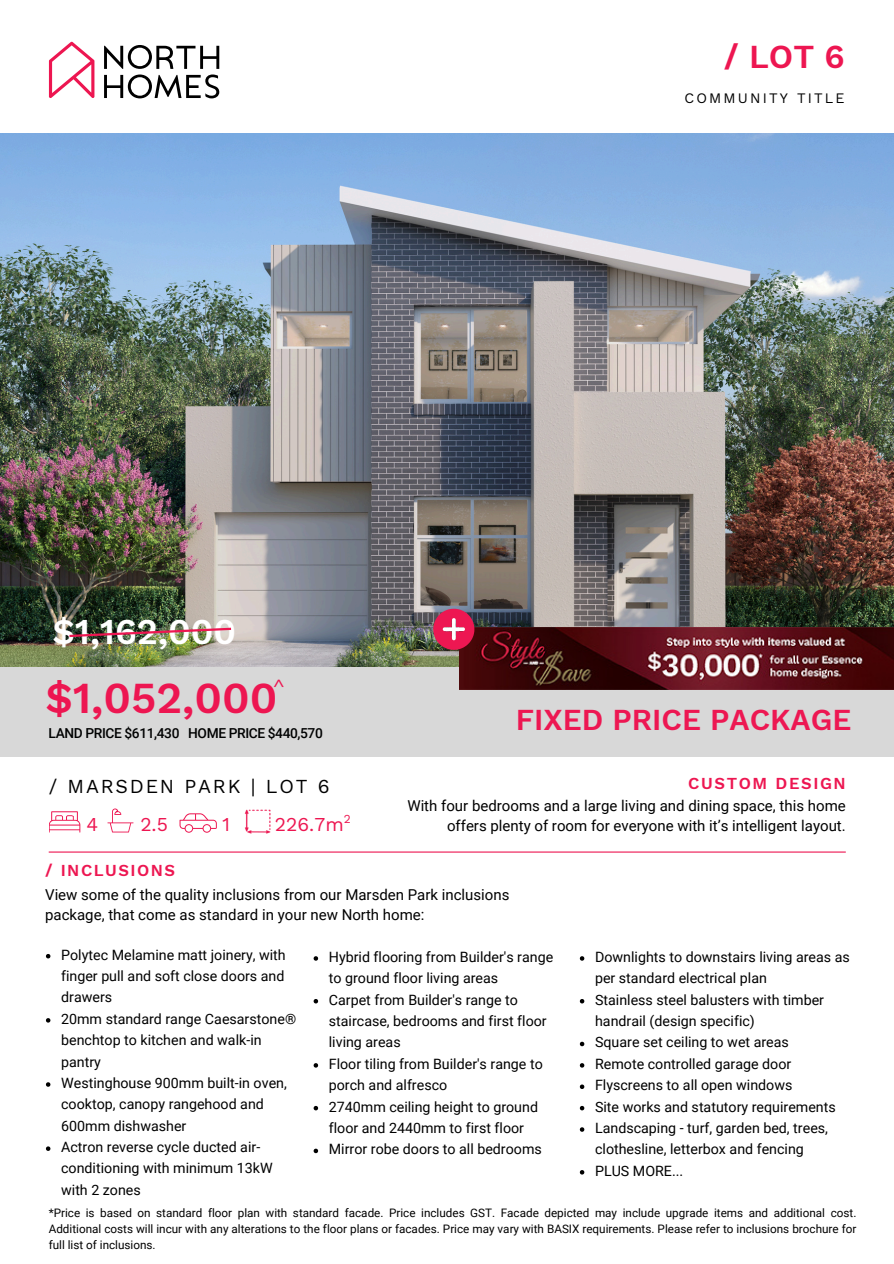
<style>
.page{position:relative;width:894px;height:1264px;background:#fff}
.page>*{position:absolute;margin:0;border:0;box-sizing:border-box;transform-origin:0 0}
.t1{font:600 43.5px "Work Sans";color:#ed1651}
.t2{font:600 35.7px "Work Sans";color:#fff}
.t3{font:600 33px "Work Sans";color:#ed1651}
.t4{font:600 30px "Work Sans";color:#ed1752}
.t5{font:19.5px "Work Sans";letter-spacing:.095em;color:#000}
.t6{font:19.35px "Work Sans";color:#ed1651}
.t7{font:19.35px "Work Sans";color:#ed1752}
.t8{font:600 16.5px "Work Sans";letter-spacing:.095em;color:#ed1651}
.t9{font:15px/20.2px "Roboto";color:#000}
.t10{font:14.25px/21.3px "Roboto";color:#000}
.t11{font:14.25px "Work Sans";letter-spacing:.15em;color:#000}
.t12{font:500 13.8px "Roboto";letter-spacing:-.03em;color:#000101}
.t13{font:12px "Work Sans";color:#ed1651}
.t14{font:11.7px/15.6px "Roboto";color:#000;text-align:justify}
</style>
<div class="page">
<svg style="left:49px;top:42px;width:45px;height:56px"></svg>
<svg style="left:104px;top:45px;width:115px;height:53px"></svg>
<hr style="left:49px;top:851px;width:796px;height:1px;background:#ed1651">
<svg style="left:49px;top:811px;width:31px;height:21px"></svg>
<svg style="left:107px;top:808px;width:26px;height:24px"></svg>
<svg style="left:179px;top:813px;width:38px;height:19px"></svg>
<img style="left:244px;top:809px;width:27px;height:24px">
<img style="left:0;top:133px;width:893px;height:534px">
<div style="left:0;top:667px;width:893px;height:89px;background:#d8d8d8"></div>
<img style="left:67px;top:626px;width:166px;height:12px">
<svg style="left:46px;top:954px;width:4px;height:4px"></svg>
<svg style="left:46px;top:1018px;width:4px;height:4px"></svg>
<svg style="left:46px;top:1082px;width:4px;height:4px"></svg>
<svg style="left:46px;top:1146px;width:4px;height:4px"></svg>
<svg style="left:313px;top:956px;width:5px;height:4px"></svg>
<svg style="left:313px;top:999px;width:5px;height:4px"></svg>
<svg style="left:313px;top:1063px;width:5px;height:4px"></svg>
<svg style="left:313px;top:1105px;width:5px;height:5px"></svg>
<svg style="left:313px;top:1148px;width:5px;height:5px"></svg>
<svg style="left:579px;top:956px;width:5px;height:4px"></svg>
<svg style="left:579px;top:999px;width:5px;height:4px"></svg>
<svg style="left:579px;top:1041px;width:5px;height:5px"></svg>
<svg style="left:579px;top:1063px;width:5px;height:4px"></svg>
<svg style="left:579px;top:1084px;width:5px;height:4px"></svg>
<svg style="left:579px;top:1105px;width:5px;height:5px"></svg>
<svg style="left:579px;top:1127px;width:5px;height:4px"></svg>
<svg style="left:579px;top:1170px;width:5px;height:4px"></svg>
<img style="left:459px;top:627px;width:434px;height:62px">
<svg style="left:433px;top:608px;width:41px;height:42px;background:#cb3962"></svg>
<p class="t3" style="left:723px;top:37px;width:122px">/ LOT 6</p>
<p class="t11" style="left:684px;top:90px;width:162px">COMMUNITY TITLE</p>
<h2 class="t2" style="left:53px;top:610px;width:185px">$1,162,000</h2>
<p class="t1" style="left:45px;top:672px;width:233px">$1,052,000</p>
<p class="t7" style="left:273px;top:676px;width:12px">^</p>
<p class="t12" style="left:49px;top:724px;width:276px">LAND PRICE $611,430 HOME PRICE $440,570</p>
<h3 class="t5" style="left:49px;top:774px;width:282px">/ MARSDEN PARK | LOT 6</h3>
<p class="t6" style="left:87px;top:813px;width:13px">4</p>
<p class="t6" style="left:140px;top:812px;width:29px">2.5</p>
<p class="t6" style="left:222px;top:812px;width:9px">1</p>
<p class="t6" style="left:275px;top:813px;width:70px">226.7m</p>
<p class="t13" style="left:344px;top:812px;width:8px">2</p>
<p class="t8" style="left:45px;top:860px;width:132px">/ INCLUSIONS</p>
<p class="t4" style="left:515px;top:701px;width:337px">FIXED PRICE PACKAGE</p>
<h6 class="t8" style="left:688px;top:773px;width:159px">CUSTOM DESIGN</h6>
<p class="t9" style="left:407px;top:795px;width:440px;text-align:right">With four bedrooms and a large living and dining space, this home offers plenty of room for everyone with it’s intelligent layout.</p>
<p class="t9" style="left:45px;top:884px;width:465px">View some of the quality inclusions from our Marsden Park inclusions package, that come as standard in your new North home:</p>
<p class="t10" style="left:61px;top:944px;width:226px;text-align:justify">Polytec Melamine matt joinery, with finger pull and soft close doors and drawers</p>
<p class="t10" style="left:61px;top:1008px;width:236px">20mm standard range Caesarstone® benchtop to kitchen and walk-in pantry</p>
<p class="t10" style="left:61px;top:1072px;width:227px">Westinghouse 900mm built-in oven, cooktop, canopy rangehood and<br>600mm dishwasher</p>
<h4 class="t10" style="left:61px;top:1136px;width:213px">Actron reverse cycle ducted air&shy;conditioning with minimum 13kW with 2 zones</h4>
<h1 class="t10" style="left:329px;top:946px;width:226px">Hybrid flooring from Builder's range to ground floor living areas</h1>
<p class="t10" style="left:329px;top:989px;width:219px">Carpet from Builder's range to staircase, bedrooms and first floor living areas</p>
<p class="t10" style="left:329px;top:1053px;width:215px">Floor tiling from Builder's range to porch and alfresco</p>
<h5 class="t10" style="left:329px;top:1095px;width:210px">2740mm ceiling height to ground floor and 2440mm to first floor</h5>
<p class="t10" style="left:329px;top:1138px;width:214px">Mirror robe doors to all bedrooms</p>
<p class="t10" style="left:595px;top:946px;width:256px">Downlights to downstairs living areas as per standard electrical plan</p>
<p class="t10" style="left:595px;top:989px;width:230px">Stainless steel balusters with timber handrail (design specific)</p>
<p class="t10" style="left:595px;top:1031px;width:195px">Square set ceiling to wet areas</p>
<p class="t10" style="left:595px;top:1053px;width:198px">Remote controlled garage door</p>
<h6 class="t10" style="left:595px;top:1074px;width:199px">Flyscreens to all open windows</h6>
<p class="t10" style="left:595px;top:1095px;width:242px">Site works and statutory requirements</p>
<p class="t10" style="left:595px;top:1117px;width:234px">Landscaping - turf, garden bed, trees, clothesline, letterbox and fencing</p>
<p class="t10" style="left:595px;top:1160px;width:90px">PLUS MORE...</p>
<p class="t14" style="left:49px;top:1205px;width:809px">*Price is based on standard floor plan with standard facade. Price includes GST. Facade depicted may include upgrade items and additional cost.<br>Additional costs will incur with any alterations to the floor plans or facades. Price may vary with BASIX requirements. Please refer to inclusions brochure for full list of inclusions.</p>
</div>
